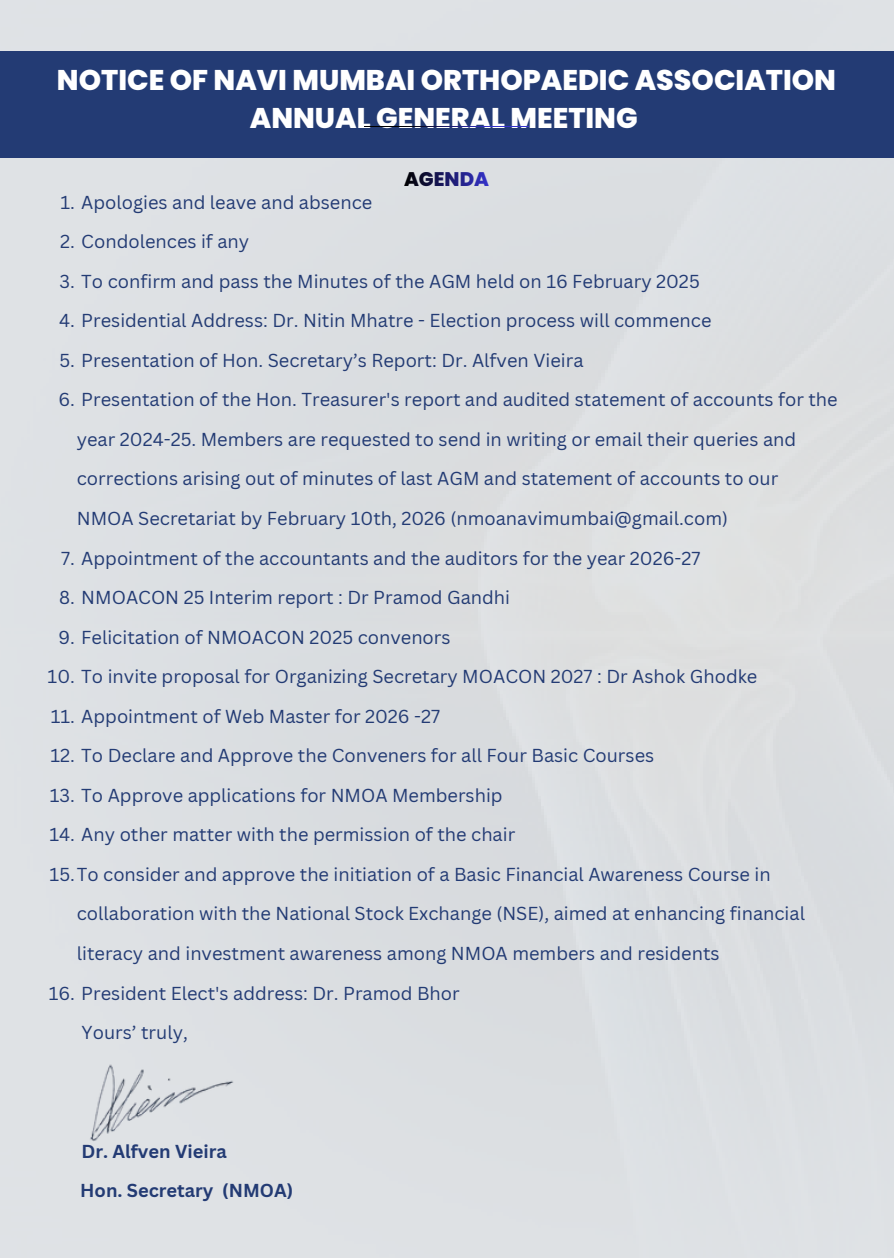
<style>
.page{position:relative;width:894px;height:1258px;background:#fff}
.page>*{position:absolute;margin:0;border:0;box-sizing:border-box;transform-origin:0 0}
.t1{font:800 28.5px/38.1px "Poppins";color:#fff;text-align:center}
.t2{font:18.3px/39.6px "Canva Sans";color:#233b74}
.t3{font:700 18.3px/39.6px "Canva Sans";color:#233b74}
</style>
<div class="page">
<div style="left:0;top:51px;width:893px;height:107px;background:#233b74"></div>
<div style="left:56px;top:1021px;width:202px;height:147px;background:#dee1e5"></div>
<svg style="left:364px;top:158px;width:164px;height:75px;background:#d0d3da"></svg>
<h1 class="t1" style="left:57px;top:61px;width:780px">NOTICE OF NAVI MUMBAI ORTHOPAEDIC ASSOCIATION<br>ANNUAL GENERAL MEETING</h1>
<p class="t2" style="left:60px;top:182px;width:313px">1. Apologies and leave and absence</p>
<p class="t2" style="left:60px;top:221px;width:190px">2. Condolences if any</p>
<p class="t2" style="left:60px;top:261px;width:641px">3. To confirm and pass the Minutes of the AGM held on 16 February 2025</p>
<p class="t2" style="left:59px;top:300px;width:653px">4. Presidential Address: Dr. Nitin Mhatre - Election process will commence</p>
<p class="t2" style="left:59px;top:340px;width:525px">5. Presentation of Hon. Secretary’s Report: Dr. Alfven Vieira</p>
<p class="t2" style="left:77px;top:379px;width:762px;text-indent:-18px">6. Presentation of the Hon. Treasurer's report and audited statement of accounts for the year 2024-25. Members are requested to send in writing or email their queries and corrections arising out of minutes of last AGM and statement of accounts to our NMOA Secretariat by February 10th, 2026 (nmoanavimumbai@gmail.com)</p>
<p class="t2" style="left:61px;top:537px;width:640px">7. Appointment of the accountants and the auditors for the year 2026-27</p>
<p class="t2" style="left:59px;top:577px;width:452px">8. NMOACON 25 Interim report : Dr Pramod Gandhi</p>
<p class="t2" style="left:58px;top:617px;width:393px">9. Felicitation of NMOACON 2025 convenors</p>
<p class="t2" style="left:48px;top:656px;width:711px">10. To invite proposal for Organizing Secretary MOACON 2027 : Dr Ashok Ghodke</p>
<p class="t2" style="left:51px;top:696px;width:391px">11. Appointment of Web Master for 2026 -27</p>
<p class="t2" style="left:50px;top:735px;width:605px">12. To Declare and Approve the Conveners for all Four Basic Courses</p>
<p class="t2" style="left:50px;top:775px;width:454px">13. To Approve applications for NMOA Membership</p>
<p class="t2" style="left:49px;top:814px;width:467px">14. Any other matter with the permission of the chair</p>
<p class="t2" style="left:50px;top:854px;width:722px">15.To consider and approve the initiation of a Basic Financial Awareness Course in</p>
<p class="t2" style="left:77px;top:893px;width:729px">collaboration with the National Stock Exchange (NSE), aimed at enhancing financial</p>
<p class="t2" style="left:77px;top:933px;width:644px">literacy and investment awareness among NMOA members and residents</p>
<p class="t2" style="left:82px;top:972px;width:379px;text-indent:-33px">16. President Elect's address: Dr. Pramod Bhor<br>Yours’ truly,</p>
<p class="t3" style="left:80px;top:1131px;width:214px">Dr. Alfven Vieira<br>Hon. Secretary (NMOA)</p>
</div>
